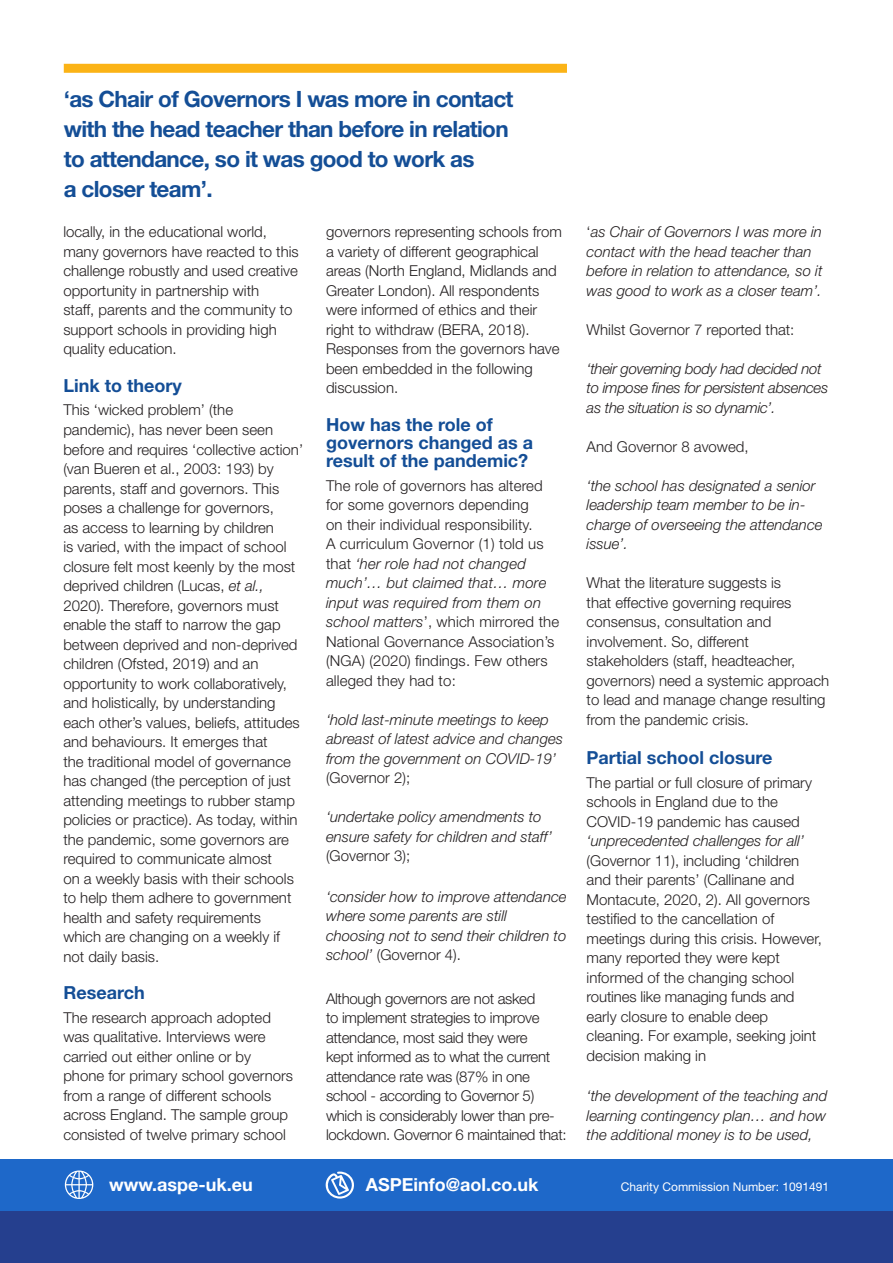
<style>
.page{position:relative;width:893px;height:1263px;background:#fff}
.page>*{position:absolute;margin:0;border:0;box-sizing:border-box;transform-origin:0 0}
.t1{font:700 22.5px/30px "Helvetica Neue";letter-spacing:-.03em;color:#144e96}
.subhead1{font:700 18px/18px "Helvetica Neue";color:#144e96}
.t2{font:700 18px "Helvetica Neue";color:#fff}
.body{font:300 15px/19.5px "Helvetica Neue";color:#231f20}
.body-2{font:italic 300 15px/19.5px "Helvetica Neue";color:#231f20}
.body-3{font:300 15px/19.5px "Helvetica Neue";letter-spacing:-.02em;color:#231f20}
.body-4{font:italic 300 15px/19.5px "Helvetica Neue";letter-spacing:-.02em;color:#231f20}
.t3{font:12px "Helvetica Neue";color:#fff}
.s1{font-style:italic}
.s2{font-style:normal}
</style>
<div class="page">
<div style="left:0;top:1209px;width:893px;height:54px;background:#253f8e"></div>
<div style="left:0;top:1159px;width:893px;height:51px;background:#1e68c9"></div>
<svg style="left:65px;top:1170px;width:28px;height:29px"></svg>
<svg style="left:325px;top:1171px;width:29px;height:27px"></svg>
<div style="left:64px;top:64px;width:503px;height:9px;background:#fbb316"></div>
<p class="t1" style="left:64px;top:83px;width:451px">‘as Chair of Governors I was more in contact with the head teacher than before in relation to attendance, so it was good to work as<br>a closer team’.</p>
<p class="body" style="left:63px;top:222px;width:237px">locally, in the educational world, many governors have reacted to this challenge robustly and used creative opportunity in partnership with<br>staff, parents and the community to support schools in providing high quality education.</p>
<p class="subhead1" style="left:63px;top:376px;width:120px">Link to theory</p>
<p class="body" style="left:63px;top:400px;width:241px">This ‘wicked problem’ (the pandemic), has never been seen before and requires ‘collective action’ (van Bueren et al., 2003: 193) by parents, staff and governors. This poses a challenge for governors,<br>as access to learning by children<br>is varied, with the impact of school closure felt most keenly by the most deprived children (Lucas, <span class="s1">et al., </span>2020). Therefore, governors must enable the staff to narrow the gap between deprived and non-deprived children (Ofsted, 2019) and an opportunity to work collaboratively, and holistically, by understanding each other’s values, beliefs, attitudes and behaviours. It emerges that<br>the traditional model of governance has changed (the perception of just attending meetings to rubber stamp policies or practice). As today, within the pandemic, some governors are required to communicate almost<br>on a weekly basis with their schools to help them adhere to government health and safety requirements<br>which are changing on a weekly if not daily basis.</p>
<p class="subhead1" style="left:63px;top:983px;width:83px">Research</p>
<p class="body" style="left:63px;top:1007px;width:231px">The research approach adopted was qualitative. Interviews were carried out either online or by phone for primary school governors from a range of different schools across England. The sample group consisted of twelve primary school</p>
<p class="body" style="left:326px;top:222px;width:237px">governors representing schools from a variety of different geographical areas (North England, Midlands and<br>Greater London). All respondents were informed of ethics and their right to withdraw (BERA, 2018).<br>Responses from the governors have been embedded in the following discussion.</p>
<p class="subhead1" style="left:326px;top:415px;width:209px">How has the role of governors changed as a result of the pandemic?</p>
<p class="body" style="left:326px;top:475px;width:235px">The role of governors has altered for some governors depending<br>on their individual responsibility.<br>A curriculum Governor (1) told us that <span class="s1">‘her role had not changed much’… but claimed that… more input was required from them on school matters</span>’, which mirrored the<br>National Governance Association’s (NGA) (2020) findings. Few others alleged they had to:</p>
<p class="body-2" style="left:326px;top:709px;width:239px">‘hold last-minute meetings to keep abreast of latest advice and changes from the government on COVID-19’ <span class="s2">(Governor 2);</span></p>
<p class="body-2" style="left:326px;top:807px;width:228px">‘undertake policy amendments to ensure safety for children and staff’ <span class="s2">(Governor 3);</span></p>
<p class="body-2" style="left:326px;top:886px;width:242px">‘consider how to improve attendance where some parents are still choosing not to send their children to school’ <span class="s2">(Governor 4).</span></p>
<p class="body-3" style="left:326px;top:988px;width:242px">Although governors are not asked<br>to implement strategies to improve attendance, most said they were<br>kept informed as to what the current attendance rate was (87% in one school - according to Governor 5) which is considerably lower than pre&shy;lockdown. Governor 6 maintained that:</p>
<p class="body-2" style="left:587px;top:222px;width:237px"><span class="s2">‘</span>as Chair of Governors I was more in contact with the head teacher than before in relation to attendance, so it was good to work as a closer team’.</p>
<p class="body" style="left:587px;top:319px;width:209px">Whilst Governor 7 reported that:</p>
<p class="body-4" style="left:587px;top:358px;width:243px">‘their governing body had decided not to impose fines for persistent absences as the situation is so dynamic’.</p>
<p class="body" style="left:587px;top:436px;width:164px">And Governor 8 avowed,</p>
<p class="body-2" style="left:587px;top:475px;width:237px">‘the school has designated a senior leadership team member to be in&shy;charge of overseeing the attendance issue’.</p>
<p class="body" style="left:587px;top:573px;width:244px">What the literature suggests is<br>that effective governing requires consensus, consultation and involvement. So, different stakeholders (staff, headteacher, governors) need a systemic approach to lead and manage change resulting from the pandemic crisis.</p>
<p class="subhead1" style="left:587px;top:748px;width:187px">Partial school closure</p>
<p class="body" style="left:587px;top:772px;width:237px">The partial or full closure of primary schools in England due to the<br>COVID-19 pandemic has caused <span class="s1">‘unprecedented challenges for all’ </span>(Governor 11), including ‘children and their parents’ (Callinane and<br>Montacute, 2020, 2). All governors testified to the cancellation of meetings during this crisis. However, many reported they were kept informed of the changing school routines like managing funds and early closure to enable deep cleaning. For example, seeking joint decision making in</p>
<p class="body-2" style="left:587px;top:1086px;width:242px;text-align:justify">‘the development of the teaching and learning contingency plan… and how the additional money is to be used,</p>
<p class="t2" style="left:109px;top:1173px;width:145px">www.aspe-uk.eu</p>
<p class="t2" style="left:366px;top:1173px;width:174px">ASPEinfo@aol.co.uk</p>
<p class="t3" style="left:621px;top:1179px;width:210px">Charity Commission Number: 1091491</p>
</div>
